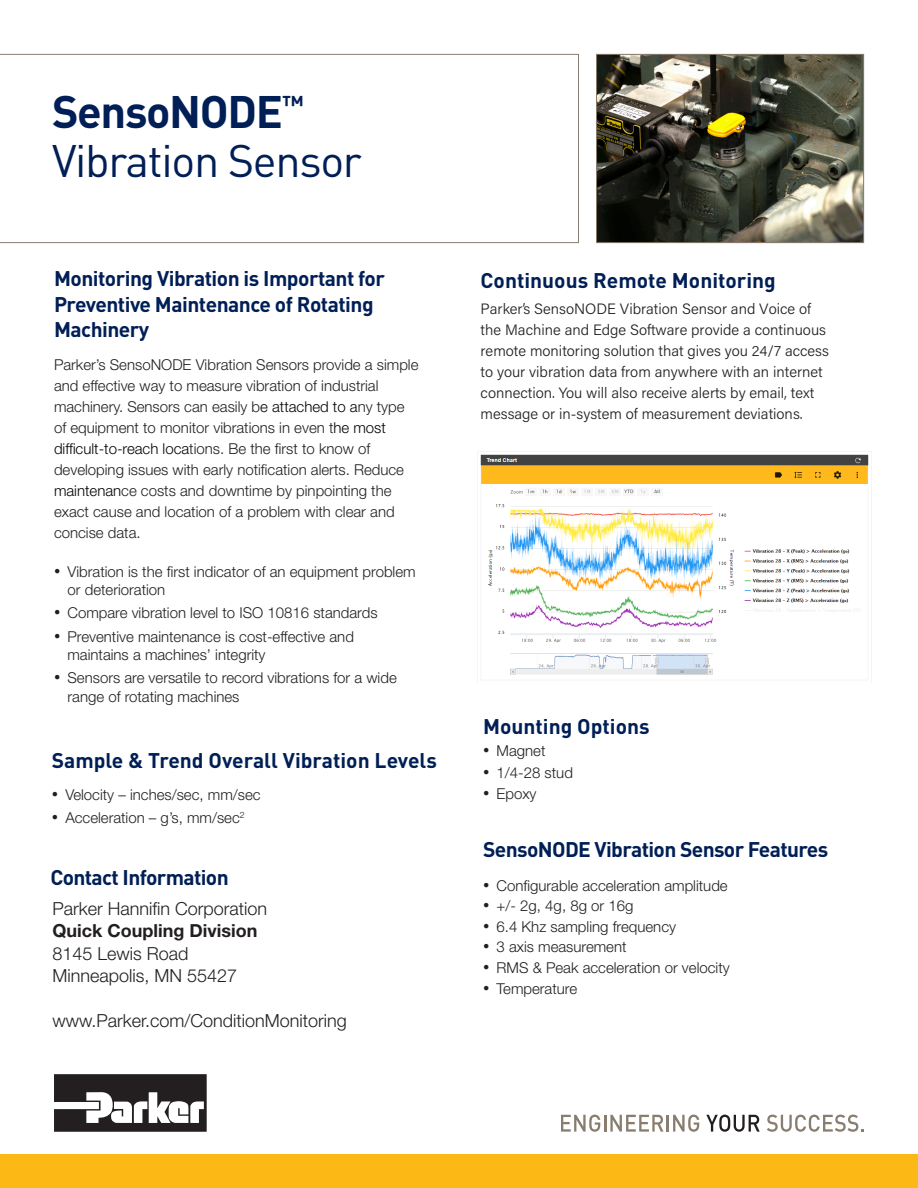
<style>
.page{position:relative;width:918px;height:1188px;background:#fff}
.page>*{position:absolute;margin:0;border:0;box-sizing:border-box;transform-origin:0 0}
.t1{font:45px "DINOT";letter-spacing:-.03em;color:#001f56}
.t2{font:700 45px "DINOT";letter-spacing:-.03em;color:#001f56}
.t3{font:700 21px/25.5px "DINOT";letter-spacing:-.025em;color:#001f56}
.t4{font:700 21px "DINOT";color:#001f56}
.t5{font:300 18px "Helvetica Neue LT Std";color:#231f20}
.t6{font:700 18px "Helvetica Neue LT Std";color:#231f20}
.t7{font:300 15px/21px "Helvetica Neue LT Std";color:#231f20}
.t8{font:300 15px/21px "Acumin Pro";color:#231f20}
.s1{color:#040503}
.s2{font-family:"Times New Roman";font-weight:400;font-size:18px}
</style>
<div class="page">
<svg style="left:0;top:54px;width:579px;height:189px"></svg>
<img style="left:598px;top:56px;width:264px;height:185px">
<div style="left:596px;top:54px;width:268px;height:189px;border:1px solid #887d6e"></div>
<div style="left:0;top:1154px;width:918px;height:34px;background:#fcb814"></div>
<svg style="left:54px;top:1074px;width:153px;height:58px"></svg>
<svg style="left:561px;top:1115px;width:138px;height:17px"></svg>
<svg style="left:706px;top:1115px;width:54px;height:17px"></svg>
<svg style="left:767px;top:1115px;width:97px;height:17px"></svg>
<img style="left:480px;top:454px;width:389px;height:221px">
<p class="t2" style="left:52px;top:81px;width:253px">SensoNODE<sup>™</sup></p>
<p class="t1" style="left:52px;top:131px;width:311px">Vibration Sensor</p>
<p class="t3" style="left:54px;top:265px;width:333px">Monitoring Vibration is Important for<br>Preventive Maintenance of Rotating<br>Machinery</p>
<p class="t7" style="left:54px;top:354px;width:366px">Parker’s SensoNODE Vibration Sensors provide a simple and effective way to measure vibration of industrial machinery. Sensors can easily b<span class="s1">e attached to a</span>ny type of equipment to monitor vibrations in even t<span class="s1">he most difficult-to-reach loca</span>tions. Be the first to know of developing issues with early notification alerts. Reduce <span class="s1">maintenan</span>ce costs and downtime by pinpointing the exact cause and location of a problem with clear and concise data.</p>
<p class="t7" style="left:68px;top:562px;width:350px;line-height:18px;text-indent:-14px"><span class="s2">•</span> Vibration is the first indicator of an equipment problem or deterioration</p>
<p class="t7" style="left:54px;top:602px;width:325px"><span class="s2">•</span> Compare vibration level to ISO 10816 standards</p>
<p class="t7" style="left:68px;top:627px;width:288px;line-height:18px;text-indent:-14px"><span class="s2">•</span> Preventive maintenance is cost-effective and maintains a machines’ integrity</p>
<p class="t7" style="left:68px;top:668px;width:331px;line-height:19.5px;text-indent:-14px"><span class="s2">•</span> Sensors are versatile to record vibrations for a wide range of rotating machines</p>
<p class="t4" style="left:52px;top:746px;width:387px">Sample &amp; Trend Overall Vibration Levels</p>
<p class="t7" style="left:52px;top:784px;width:210px"><span class="s2">•</span> Velocity – inches/sec, mm/sec</p>
<p class="t7" style="left:52px;top:807px;width:194px"><span class="s2">•</span> Acceleration – g’s, mm/sec<sup>2</sup></p>
<p class="t3" style="left:50px;top:864px;width:180px">Contact Information</p>
<p class="t5" style="left:53px;top:897px;width:216px">Parker Hannifin Corporation</p>
<p class="t6" style="left:53px;top:920px;width:206px">Quick Coupling Division</p>
<p class="t5" style="left:53px;top:942px;width:138px">8145 Lewis Road</p>
<p class="t5" style="left:53px;top:965px;width:186px">Minneapolis, MN 55427</p>
<p class="t5" style="left:53px;top:1010px;width:296px">www.Parker.com/ConditionMonitoring</p>
<p class="t4" style="left:481px;top:266px;width:297px">Continuous Remote Monitoring</p>
<p class="t8" style="left:481px;top:298px;width:350px">Parker’s SensoNODE Vibration Sensor and Voice of the Machine and Edge Software provide a continuous remote monitoring solution that gives you 24/7 access to your vibration data from anywhere with an internet connection. You will also receive alerts by email, text message or in-system of measurement deviations.</p>
<p class="t4" style="left:483px;top:712px;width:168px">Mounting Options</p>
<p class="t7" style="left:483px;top:740px;width:64px"><span class="s2">•</span> Magnet</p>
<p class="t7" style="left:483px;top:762px;width:91px"><span class="s2">•</span> 1/4-28 stud</p>
<p class="t7" style="left:483px;top:783px;width:55px"><span class="s2">•</span> Epoxy</p>
<p class="t3" style="left:483px;top:836px;width:347px">SensoNODE Vibration Sensor Features</p>
<p class="t7" style="left:483px;top:875px;width:246px"><span class="s2">•</span> Configurable acceleration amplitude</p>
<p class="t7" style="left:483px;top:895px;width:152px"><span class="s2">•</span> +/- 2g, 4g, 8g or 16g</p>
<p class="t7" style="left:483px;top:916px;width:194px"><span class="s2">•</span> 6.4 Khz sampling frequency</p>
<p class="t7" style="left:483px;top:936px;width:145px"><span class="s2">•</span> 3 axis measurement</p>
<p class="t7" style="left:483px;top:956px;width:248px"><span class="s2">•</span> RMS &amp; Peak acceleration or velocity</p>
<p class="t7" style="left:483px;top:978px;width:96px"><span class="s2">•</span> Temperature</p>
</div>
